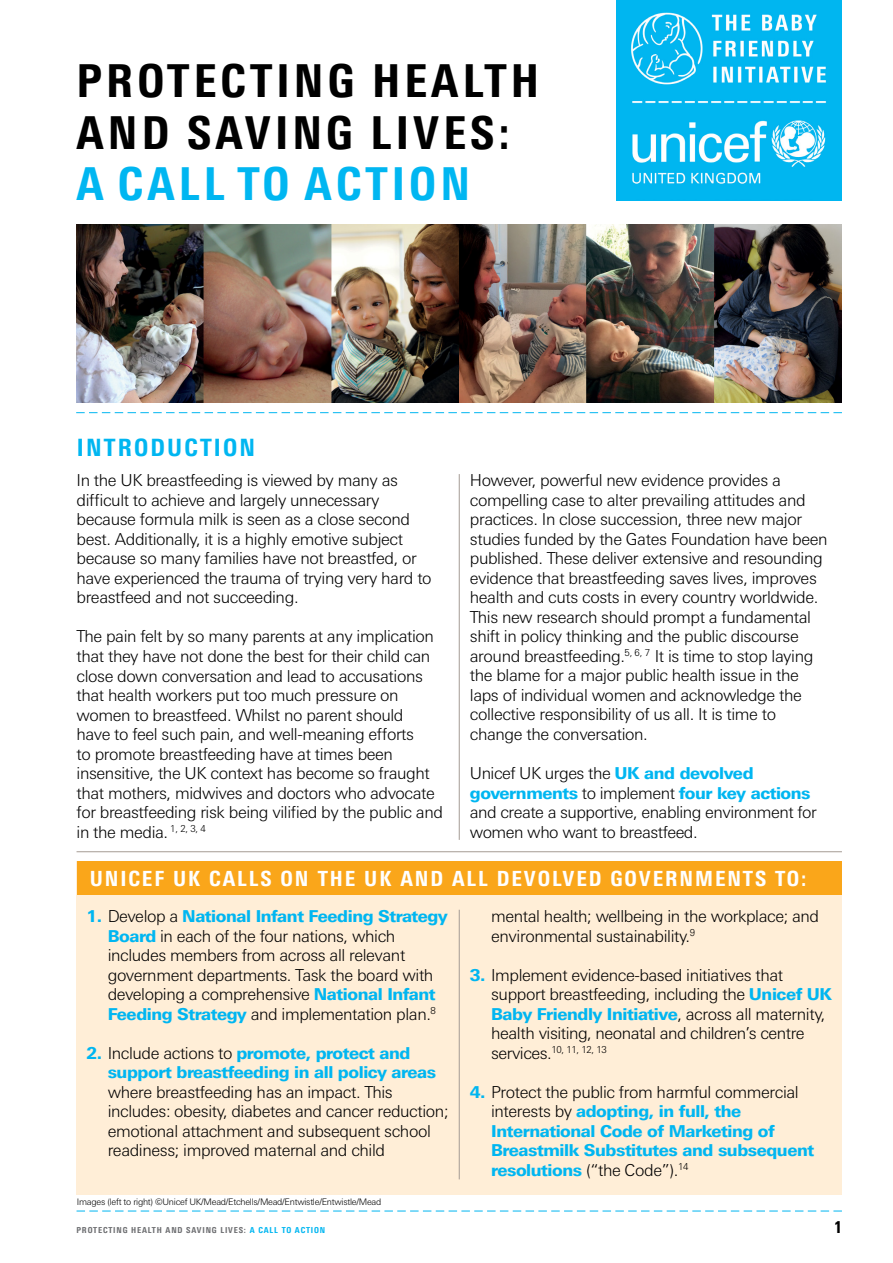
<style>
.page{position:relative;width:893px;height:1263px;background:#fff}
.page>*{position:absolute;margin:0;border:0;box-sizing:border-box;transform-origin:0 0}
.t1{font:800 condensed 45.6px/51.3px "Univers Next Pro";letter-spacing:.09em;color:#000}
.t2{font:800 condensed 45.6px "Univers Next Pro";letter-spacing:.09em;color:#00b6f1}
.t3{font:800 condensed 24px "Univers Next Pro";letter-spacing:.09em;color:#00b6f1}
.t4{font:800 condensed 21px "Univers Next Pro";letter-spacing:.09em;color:#fff}
.t5{font:300 16.5px/19.5px "Univers Next Pro";letter-spacing:-.025em;color:#000}
.t6{font:800 16.5px/19.5px "Univers Next Pro";letter-spacing:-.025em;color:#00b6f1}
.t7{font:800 condensed 16.5px "Univers Next Pro";color:#000}
.t8{font:300 9.6px "Univers Next Pro";letter-spacing:-.03em;color:#000}
.t9{font:300 9px "Univers Next Pro";letter-spacing:-.03em;color:#000}
.t10{font:800 condensed 8.25px "Univers Next Pro";letter-spacing:.1em;color:#6d6e71}
.s1{font-weight:800;color:#00b6f1}
.s2{font-weight:300;color:#000}
.s3{font-size:16.5px}
.s4{color:#00b6f1}
</style>
<div class="page">
<div style="left:77px;top:861px;width:765px;height:333px;background:#ffeed7"></div>
<svg style="left:77px;top:1211px;width:765px;height:1px"></svg>
<img style="left:616px;top:0;width:226px;height:200px">
<hr style="left:459px;top:474px;width:1px;height:366px;background:#a59b94">
<hr style="left:77px;top:851px;width:765px;height:1px;background:#a59b94">
<hr style="left:459px;top:910px;width:1px;height:269px;background:#a59b94">
<img style="left:77px;top:224px;width:765px;height:179px">
<svg style="left:76px;top:412px;width:766px;height:1px"></svg>
<div style="left:77px;top:861px;width:765px;height:33px;background:#faa61a"></div>
<h1 class="t1" style="left:77px;top:55px;width:464px">PROTECTING HEALTH<br>AND SAVING LIVES:</h1>
<h1 class="t2" style="left:77px;top:156px;width:395px">A CALL TO ACTION</h1>
<h2 class="t3" style="left:77px;top:433px;width:180px">INTRODUCTION</h2>
<p class="t5" style="left:77px;top:471px;width:357px">In the UK breastfeeding is viewed by many as difficult to achieve and largely unnecessary because formula milk is seen as a close second best. Additionally, it is a highly emotive subject because so many families have not breastfed, or have experienced the trauma of trying very hard to breastfeed and not succeeding.</p>
<p class="t5" style="left:77px;top:627px;width:368px">The pain felt by so many parents at any implication that they have not done the best for their child can close down conversation and lead to accusations that health workers put too much pressure on women to breastfeed. Whilst no parent should<br>have to feel such pain, and well-meaning efforts<br>to promote breastfeeding have at times been insensitive, the UK context has become so fraught that mothers, midwives and doctors who advocate for breastfeeding risk being vilified by the public and in the media. <sup>1,</sup> <sup>2,</sup> <sup>3,</sup> <sup>4</sup></p>
<p class="t5" style="left:470px;top:471px;width:359px">However, powerful new evidence provides a compelling case to alter prevailing attitudes and practices. In close succession, three new major studies funded by the Gates Foundation have been published. These deliver extensive and resounding evidence that breastfeeding saves lives, improves health and cuts costs in every country worldwide.<br>This new research should prompt a fundamental shift in policy thinking and the public discourse around breastfeeding.<sup>5,</sup> <sup>6,</sup> <sup>7</sup> It is time to stop laying the blame for a major public health issue in the laps of individual women and acknowledge the collective responsibility of us all. It is time to change the conversation.</p>
<p class="t5" style="left:470px;top:763px;width:348px">Unicef UK urges the <span class="s1">UK and devolved governments</span> to implement <span class="s1">four key actions </span>and create a supportive, enabling environment for women who want to breastfeed.</p>
<p class="t4" style="left:90px;top:866px;width:718px">UNICEF UK CALLS ON THE UK AND ALL DEVOLVED GOVERNMENTS TO:</p>
<p class="t5" style="left:108px;top:906px;width:342px;text-indent:-21px"><span class="s1">1.</span> Develop a <span class="s1">National Infant Feeding Strategy Board</span> in each of the four nations, which includes members from across all relevant government departments. Task the board with developing a comprehensive <span class="s1">National Infant Feeding Strategy</span> and implementation plan.<sup>8</sup></p>
<p class="t6" style="left:108px;top:1043px;width:330px;text-indent:-21px">2. <span class="s2">Include actions to</span> promote, protect and support breastfeeding in all policy areas</p>
<p class="t5" style="left:108px;top:1082px;width:342px">where breastfeeding has an impact. This includes: obesity, diabetes and cancer reduction; emotional attachment and subsequent school readiness; improved maternal and child</p>
<p class="t9" style="left:77px;top:1197px;width:306px">Images (left to right) ©Unicef UK/Mead/Etchells/Mead/Entwistle/Entwistle/Mead</p>
<p class="t5" style="left:491px;top:906px;width:330px">mental health; wellbeing in the workplace; and environmental sustainability.<sup>9</sup></p>
<p class="t5" style="left:491px;top:965px;width:342px;text-indent:-21px"><span class="s1">3.</span> Implement evidence-based initiatives that support breastfeeding, including the <span class="s1">Unicef UK Baby Friendly Initiative</span>, across all maternity, health visiting, neonatal and children’s centre</p>
<p class="t8" style="left:491px;top:1044px;width:117px"><span class="s3">services.</span>10, 11, 12, 13</p>
<p class="t6" style="left:491px;top:1082px;width:325px;text-indent:-21px">4. <span class="s2">Protect the public from harmful commercial interests by</span> adopting, in full, the International Code of Marketing of Breastmilk Substitutes and subsequent resolutions <span class="s2">(“the Code”).</span><sup>14</sup></p>
<p class="t10" style="left:77px;top:1225px;width:250px">PROTECTING HEALTH AND SAVING LIVES: <span class="s4">A CALL TO ACTION</span></p>
<p class="t7" style="left:834px;top:1217px;width:10px">1</p>
</div>
